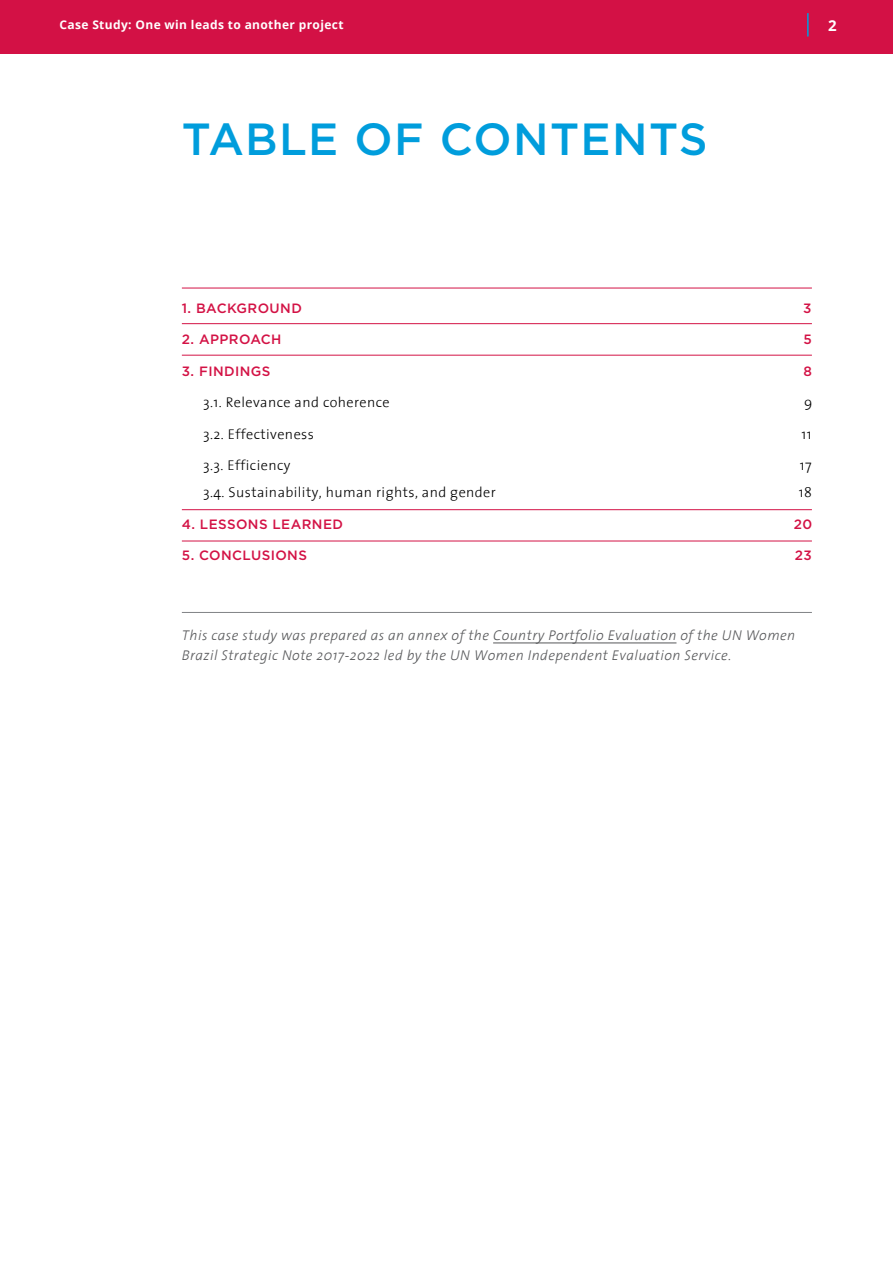
<style>
.page{position:relative;width:893px;height:1263px;background:#fff}
.page>*{position:absolute;margin:0;border:0;box-sizing:border-box;transform-origin:0 0}
.t1{font:500 45px "Gotham";letter-spacing:.03em;color:#009ddc}
.t2{font:700 15px "Open Sans";color:#fff}
.t3{font:italic 300 14.25px/19.5px "The Sans";letter-spacing:.03em;color:#58595b}
.t4{font:300 14.25px "The Sans";letter-spacing:.03em;color:#000}
.t5{font:500 13.5px "Gotham";letter-spacing:.03em;color:#d31245}
.t6{font:700 12px "Open Sans";letter-spacing:.03em;color:#fff}
</style>
<div class="page">
<div style="left:0;top:0;width:893px;height:54px;background:#d31145"></div>
<hr style="left:807px;top:13px;width:2px;height:24px;background:#009ddc">
<hr style="left:182px;top:288px;width:630px;height:1px;background:#d31245">
<hr style="left:182px;top:323px;width:630px;height:1px;background:#d31245">
<hr style="left:182px;top:355px;width:630px;height:1px;background:#d31245">
<hr style="left:182px;top:509px;width:630px;height:1px;background:#d31245">
<hr style="left:182px;top:612px;width:630px;height:1px;background:#808285">
<hr style="left:182px;top:541px;width:630px;height:1px;background:#d31245">
<hr style="left:493px;top:642px;width:183px;height:1px;background:#58595b">
<p class="t6" style="left:59px;top:17px;width:286px">Case Study: One win leads to another project</p>
<p class="t2" style="left:828px;top:15px;width:10px">2</p>
<h1 class="t1" style="left:182px;top:110px;width:527px">TABLE OF CONTENTS</h1>
<p class="t5" style="left:182px;top:299px;width:122px">1. BACKGROUND</p>
<p class="t5" style="left:803px;top:299px;width:10px">3</p>
<p class="t5" style="left:182px;top:331px;width:101px">2. APPROACH</p>
<p class="t5" style="left:804px;top:331px;width:10px">5</p>
<p class="t5" style="left:182px;top:362px;width:90px">3. FINDINGS</p>
<p class="t5" style="left:804px;top:362px;width:10px">8</p>
<p class="t4" style="left:203px;top:391px;width:188px">3.1. Relevance and coherence</p>
<p class="t4" style="left:804px;top:391px;width:10px">9</p>
<p class="t4" style="left:203px;top:422px;width:112px">3.2. Effectiveness</p>
<p class="t4" style="left:801px;top:422px;width:11px">11</p>
<p class="t4" style="left:203px;top:454px;width:89px">3.3. Efficiency</p>
<p class="t4" style="left:800px;top:454px;width:13px">17</p>
<p class="t4" style="left:203px;top:481px;width:294px">3.4. Sustainability, human rights, and gender</p>
<p class="t4" style="left:799px;top:481px;width:14px">18</p>
<p class="t5" style="left:182px;top:515px;width:163px">4. LESSONS LEARNED</p>
<p class="t5" style="left:794px;top:515px;width:20px">20</p>
<p class="t5" style="left:182px;top:547px;width:127px">5. CONCLUSIONS</p>
<p class="t5" style="left:795px;top:547px;width:19px">23</p>
<p class="t3" style="left:182px;top:625px;width:615px">This case study was prepared as an annex of the Country Portfolio Evaluation of the UN Women<br>Brazil Strategic Note 2017-2022 led by the UN Women Independent Evaluation Service.</p>
</div>
